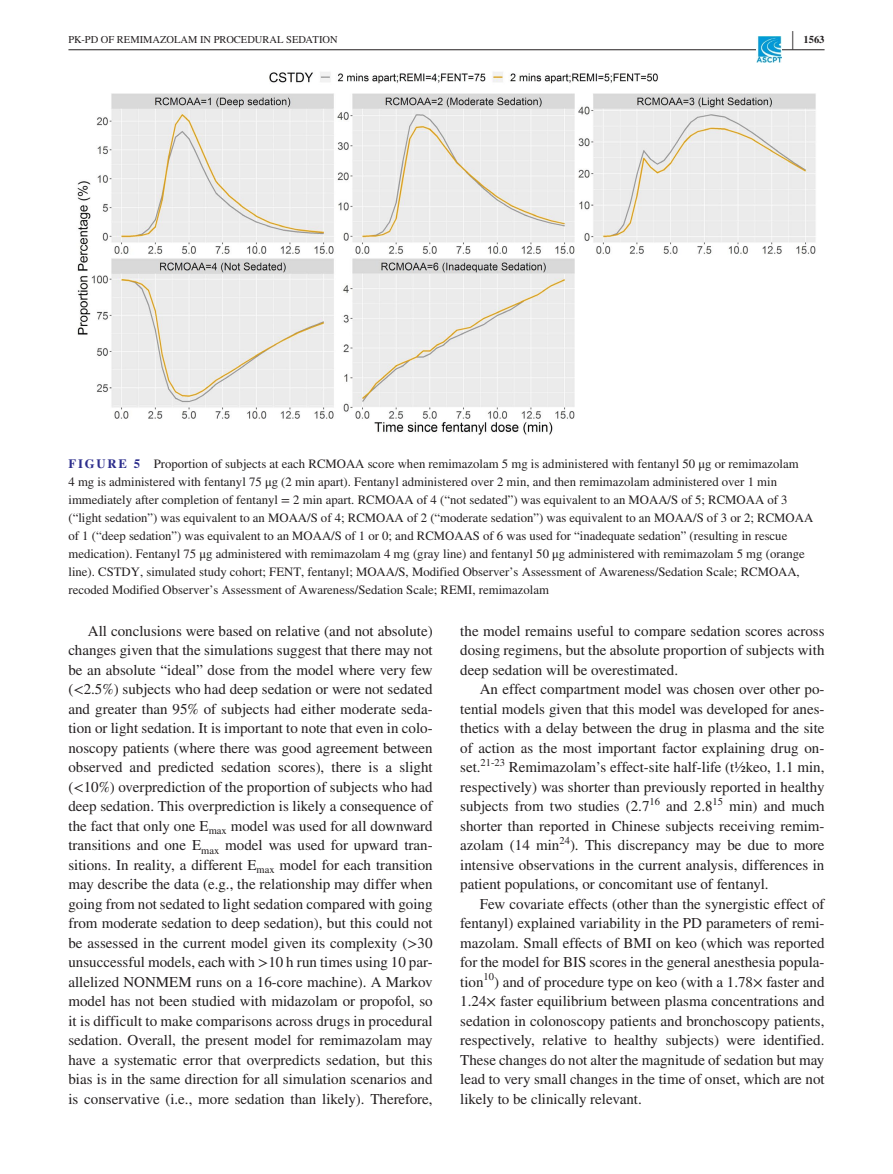
<style>
.page{position:relative;width:893px;height:1174px;background:#fff}
.page>*{position:absolute;margin:0;border:0;box-sizing:border-box;transform-origin:0 0}
.t1{font:700 25.95px "STIX";color:#231f20;scale:.36 1}
.t2{font:15px/19.5px "STIX";color:#231f20;text-align:justify}
.t3{font:12.75px/18px "STIX";color:#231f20}
.t4{font:10.5px "STIX";color:#231f20}
.t5{font:700 10.5px "STIX";color:#231f20}
.s1{font-weight:700;color:#2c2d8c}
</style>
<div class="page">
<hr style="left:68px;top:49px;width:756px;height:1px;background:#231f20">
<img style="left:756px;top:37px;width:26px;height:25px">
<img style="left:77px;top:72px;width:739px;height:363px">
<h1 class="t1" style="left:792px;top:25px;width:7px">|</h1>
<p class="t4" style="left:68px;top:32px;width:271px">PK-PD OF REMIMAZOLAM IN PROCEDURAL SEDATION</p>
<p class="t5" style="left:803px;top:33px;width:22px">1563</p>
<p class="t3" style="left:68px;top:455px;width:746px"><span class="s1">FIGURE 5</span> Proportion of subjects at each RCMOAA score when remimazolam 5 mg is administered with fentanyl 50 μg or remimazolam<br>4 mg is administered with fentanyl 75 μg (2 min apart). Fentanyl administered over 2 min, and then remimazolam administered over 1 min immediately after completion of fentanyl = 2 min apart. RCMOAA of 4 (“not sedated”) was equivalent to an MOAA/S of 5; RCMOAA of 3 (“light sedation”) was equivalent to an MOAA/S of 4; RCMOAA of 2 (“moderate sedation”) was equivalent to an MOAA/S of 3 or 2; RCMOAA of 1 (“deep sedation”) was equivalent to an MOAA/S of 1 or 0; and RCMOAAS of 6 was used for “inadequate sedation” (resulting in rescue medication). Fentanyl 75 μg administered with remimazolam 4 mg (gray line) and fentanyl 50 μg administered with remimazolam 5 mg (orange line). CSTDY, simulated study cohort; FENT, fentanyl; MOAA/S, Modified Observer’s Assessment of Awareness/Sedation Scale; RCMOAA, recoded Modified Observer’s Assessment of Awareness/Sedation Scale; REMI, remimazolam</p>
<p class="t2" style="left:68px;top:622px;width:366px;text-indent:20px">All conclusions were based on relative (and not absolute) changes given that the simulations suggest that there may not be an absolute “ideal” dose from the model where very few (&lt;2.5%) subjects who had deep sedation or were not sedated and greater than 95% of subjects had either moderate seda&shy;tion or light sedation. It is important to note that even in colo&shy;noscopy patients (where there was good agreement between observed and predicted sedation scores), there is a slight (&lt;10%) overprediction of the proportion of subjects who had deep sedation. This overprediction is likely a consequence of the fact that only one E<sub>max</sub> model was used for all downward transitions and one E<sub>max</sub> model was used for upward tran&shy;sitions. In reality, a different E<sub>max</sub> model for each transition may describe the data (e.g., the relationship may differ when going from not sedated to light sedation compared with going from moderate sedation to deep sedation), but this could not be assessed in the current model given its complexity (&gt;30 unsuccessful models, each with &gt;10 h run times using 10 par&shy;allelized NONMEM runs on a 16-core machine). A Markov model has not been studied with midazolam or propofol, so it is difficult to make comparisons across drugs in procedural sedation. Overall, the present model for remimazolam may have a systematic error that overpredicts sedation, but this bias is in the same direction for all simulation scenarios and is conservative (i.e., more sedation than likely). Therefore,</p>
<p class="t2" style="left:460px;top:622px;width:366px">the model remains useful to compare sedation scores across dosing regimens, but the absolute proportion of subjects with deep sedation will be overestimated.</p>
<p class="t2" style="left:460px;top:680px;width:366px;text-indent:20px">An effect compartment model was chosen over other po&shy;tential models given that this model was developed for anes&shy;thetics with a delay between the drug in plasma and the site of action as the most important factor explaining drug on&shy;set.</p>
<p class="t4" style="left:481px;top:755px;width:26px">21-23</p>
<p class="t2" style="left:460px;top:758px;width:366px;text-indent:49px">Remimazolam’s effect-site half-life (t½keo, 1.1 min, respectively) was shorter than previously reported in healthy subjects from two studies (2.7</p>
<p class="t4" style="left:713px;top:794px;width:12px">15</p>
<p class="t2" style="left:460px;top:797px;width:366px;text-indent:269px">min) and much shorter than reported in Chinese subjects receiving remim&shy;azolam (14 min</p>
<p class="t4" style="left:649px;top:794px;width:12px">16</p>
<p class="t2" style="left:666px;top:797px;width:48px">and 2.8</p>
<p class="t4" style="left:559px;top:833px;width:12px">24</p>
<p class="t2" style="left:460px;top:836px;width:366px;text-indent:110px">). This discrepancy may be due to more intensive observations in the current analysis, differences in patient populations, or concomitant use of fentanyl.</p>
<p class="t2" style="left:460px;top:895px;width:366px;text-indent:20px">Few covariate effects (other than the synergistic effect of fentanyl) explained variability in the PD parameters of remi&shy;mazolam. Small effects of BMI on keo (which was reported for the model for BIS scores in the general anesthesia popula&shy;tion</p>
<p class="t4" style="left:484px;top:969px;width:12px">10</p>
<p class="t2" style="left:460px;top:973px;width:366px;text-indent:34px">) and of procedure type on keo (with a 1.78× faster and 1.24× faster equilibrium between plasma concentrations and sedation in colonoscopy patients and bronchoscopy patients, respectively, relative to healthy subjects) were identified.<br>These changes do not alter the magnitude of sedation but may lead to very small changes in the time of onset, which are not likely to be clinically relevant.</p>
</div>
